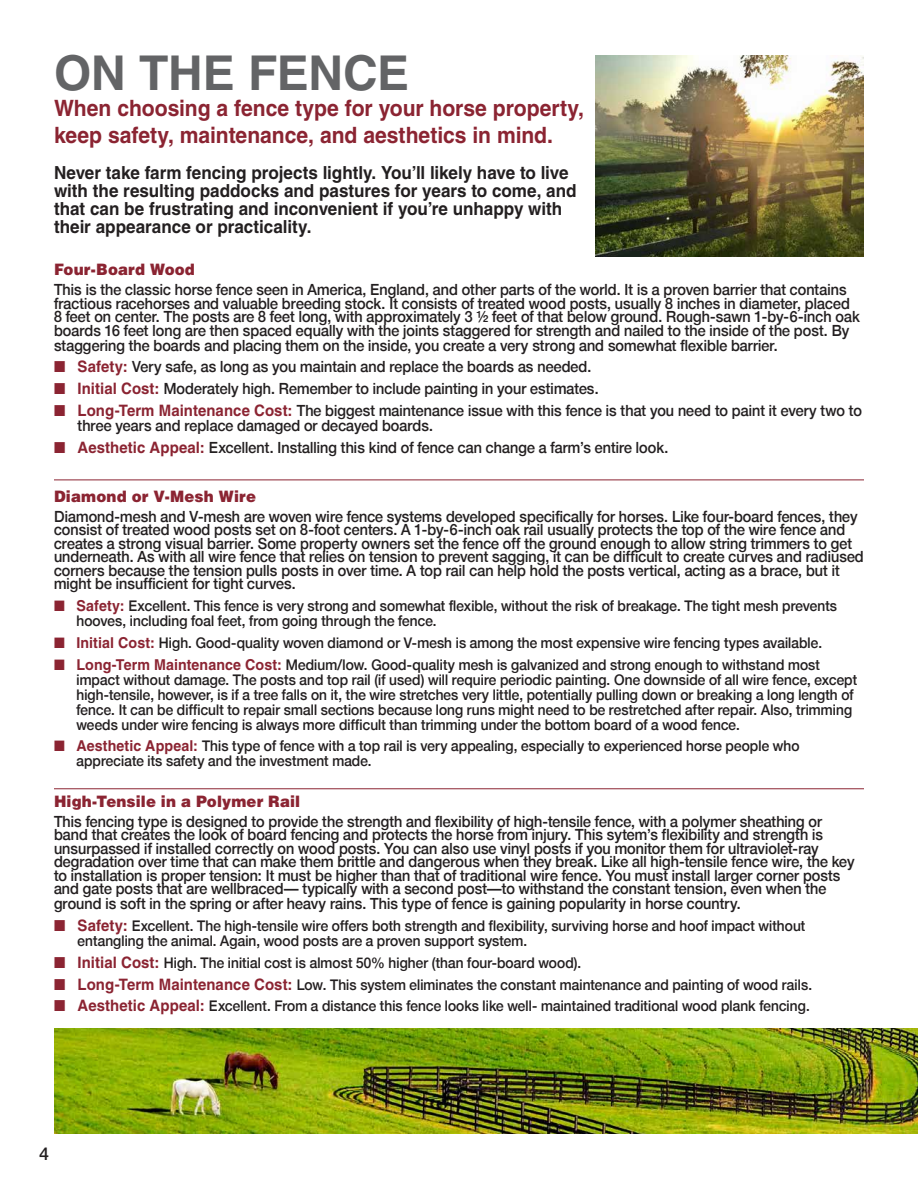
<style>
.page{position:relative;width:918px;height:1188px;background:#fff}
.page>*{position:absolute;margin:0;border:0;box-sizing:border-box;transform-origin:0 0}
.t1{font:700 48px "Helvetica LT Std";letter-spacing:-.005em;color:#636466}
.t2{font:700 22.5px/27px "Helvetica LT Std";letter-spacing:-.005em;color:#8b2432;scale:.94 1}
.t3{font:700 18px/18px "Helvetica LT Std";letter-spacing:-.005em;color:#231f20;scale:.95 1}
.t4{font:500 18px "Helvetica";color:#231f20}
.t5{font:500 15.75px/13.5px "Helvetica";letter-spacing:.01em;color:#231f20;scale:.95 1}
.t6{font:900 15.75px "Helvetica LT Std";letter-spacing:.01em;color:#8b2432;scale:.95 1}
.t7{font:500 15px/15px "Helvetica";letter-spacing:.01em;color:#231f20;scale:.95 1}
.s1{color:#8b2432}
.s2{font-family:"Helvetica LT Std";font-weight:700;color:#8b2432}
.s3{font-family:"Helvetica LT Std";font-weight:700;font-size:15.75px;color:#8b2432}
</style>
<div class="page">
<img style="left:54px;top:1028px;width:864px;height:106px">
<hr style="left:54px;top:480px;width:810px;height:1px;background:#8b2432">
<hr style="left:54px;top:788px;width:810px;height:1px;background:#8b2432">
<img style="left:595px;top:55px;width:269px;height:201px">
<h1 class="t1" style="left:54px;top:43px;width:357px">ON THE FENCE</h1>
<h2 class="t2" style="left:54px;top:95px;width:565px">When choosing a fence type for your horse property, keep safety, maintenance, and aesthetics in mind.</h2>
<p class="t3" style="left:54px;top:164px;width:552px">Never take farm fencing projects lightly. You’ll likely have to live with the resulting paddocks and pastures for years to come, and that can be frustrating and inconvenient if you’re unhappy with their appearance or practicality.</p>
<p class="t6" style="left:54px;top:259px;width:150px">Four-Board Wood</p>
<p class="t5" style="left:54px;top:283px;width:850px">This is the classic horse fence seen in America, England, and other parts of the world. It is a proven barrier that contains fractious racehorses and valuable breeding stock. It consists of treated wood posts, usually 8 inches in diameter, placed 8 feet on center. The posts are 8 feet long, with approximately 3 ½ feet of that below ground. Rough-sawn 1-by-6-inch oak boards 16 feet long are then spaced equally with the joints staggered for strength and nailed to the inside of the post. By</p>
<p class="t5" style="left:54px;top:338px;width:763px">staggering the boards and placing them on the inside, you create a very strong and somewhat flexible barrier.</p>
<p class="t5" style="left:54px;top:360px;width:567px"><span class="s1">■</span> <span class="s2">Safety:</span> Very safe, as long as you maintain and replace the boards as needed.</p>
<p class="t5" style="left:54px;top:382px;width:575px"><span class="s1">■</span> <span class="s2">Initial Cost:</span> Moderately high. Remember to include painting in your estimates.</p>
<p class="t5" style="left:78px;top:403px;width:827px;line-height:15px;text-indent:-24px"><span class="s1">■</span> <span class="s2">Long-Term Maintenance Cost:</span> The biggest maintenance issue with this fence is that you need to paint it every two to three years and replace damaged or decayed boards.</p>
<p class="t5" style="left:54px;top:440px;width:648px"><span class="s1">■</span> <span class="s2">Aesthetic Appeal:</span> Excellent. Installing this kind of fence can change a farm’s entire look.</p>
<p class="t6" style="left:54px;top:486px;width:214px">Diamond or V-Mesh Wire</p>
<p class="t5" style="left:54px;top:510px;width:854px">Diamond-mesh and V-mesh are woven wire fence systems developed specifically for horses. Like four-board fences, they consist of treated wood posts set on 8-foot centers. A 1-by-6-inch oak rail usually protects the top of the wire fence and creates a strong visual barrier. Some property owners set the fence off the ground enough to allow string trimmers to get underneath. As with all wire fence that relies on tension to prevent sagging, it can be difficult to create curves and radiused corners because the tension pulls posts in over time. A top rail can help hold the posts vertical, acting as a brace, but it might be insufficient for tight curves.</p>
<p class="t7" style="left:76px;top:598px;width:802px;text-indent:-22px"><span class="s1">■</span> <span class="s2">Safety:</span> Excellent. This fence is very strong and somewhat flexible, without the risk of breakage. The tight mesh prevents hooves, including foal feet, from going through the fence.</p>
<p class="t7" style="left:54px;top:635px;width:810px"><span class="s1">■</span> <span class="s2">Initial Cost:</span> High. Good-quality woven diamond or V-mesh is among the most expensive wire fencing types available.</p>
<p class="t7" style="left:76px;top:657px;width:823px;text-indent:-22px"><span class="s1">■</span> <span class="s2">Long-Term Maintenance Cost:</span> Medium/low. Good-quality mesh is galvanized and strong enough to withstand most impact without damage. The posts and top rail (if used) will require periodic painting. One downside of all wire fence, except high-tensile, however, is if a tree falls on it, the wire stretches very little, potentially pulling down or breaking a long length of fence. It can be difficult to repair small sections because long runs might need to be restretched after repair. Also, trimming weeds under wire fencing is always more difficult than trimming under the bottom board of a wood fence.</p>
<p class="t7" style="left:76px;top:739px;width:763px;text-indent:-22px"><span class="s1">■</span> <span class="s2">Aesthetic Appeal:</span> This type of fence with a top rail is very appealing, especially to experienced horse people who appreciate its safety and the investment made.</p>
<p class="t6" style="left:54px;top:791px;width:261px">High-Tensile in a Polymer Rail</p>
<p class="t5" style="left:54px;top:814px;width:844px">This fencing type is designed to provide the strength and flexibility of high-tensile fence, with a polymer sheathing or band that creates the look of board fencing and protects the horse from injury. This sytem’s flexibility and strength is unsurpassed if installed correctly on wood posts. You can also use vinyl posts if you monitor them for ultraviolet-ray degradation over time that can make them brittle and dangerous when they break. Like all high-tensile fence wire, the key to installation is proper tension: It must be higher than that of traditional wire fence. You must install larger corner posts and gate posts that are wellbraced— typically with a second post—to withstand the constant tension, even when the</p>
<p class="t5" style="left:54px;top:897px;width:724px">ground is soft in the spring or after heavy rains. This type of fence is gaining popularity in horse country.</p>
<p class="t7" style="left:78px;top:918px;width:768px;text-indent:-24px"><span class="s1">■</span> <span class="s3">Safety:</span> Excellent. The high-tensile wire offers both strength and flexibility, surviving horse and hoof impact without entangling the animal. Again, wood posts are a proven support system.</p>
<p class="t7" style="left:54px;top:955px;width:557px"><span class="s1">■</span> <span class="s3">Initial Cost:</span> High. The initial cost is almost 50% higher (than four-board wood).</p>
<p class="t7" style="left:54px;top:977px;width:799px"><span class="s1">■</span> <span class="s3">Long-Term Maintenance Cost:</span> Low. This system eliminates the constant maintenance and painting of wood rails.</p>
<p class="t7" style="left:54px;top:998px;width:797px"><span class="s1">■</span> <span class="s3">Aesthetic Appeal:</span> Excellent. From a distance this fence looks like well- maintained traditional wood plank fencing.</p>
<p class="t4" style="left:39px;top:1143px;width:11px">4</p>
</div>
